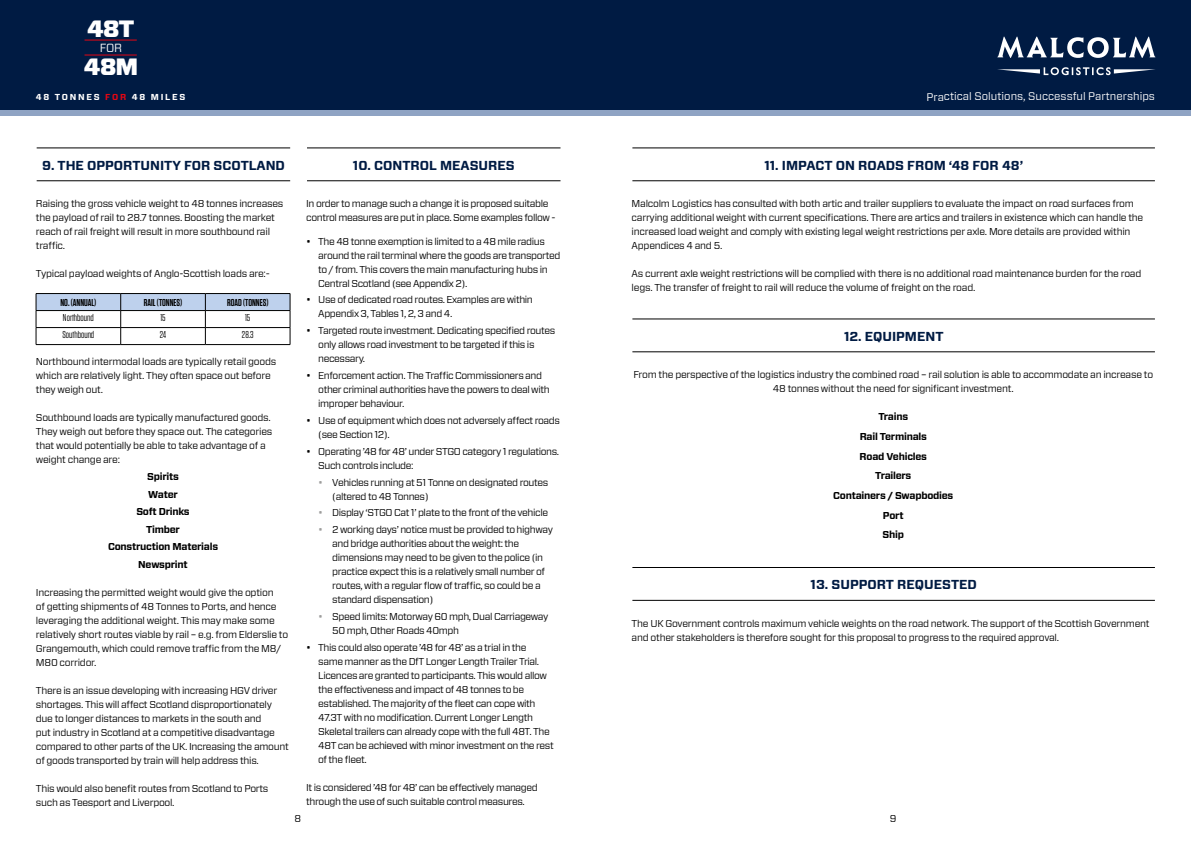
<style>
.page{position:relative;width:1191px;height:842px;background:#fff}
.page>*{position:absolute;margin:0;border:0;box-sizing:border-box;transform-origin:0 0}
.t1{font:900 23.6px "Forza";letter-spacing:-.025em;color:#fff}
.t2{font:700 13px "Forza";color:#001b43}
.t3{font:11.8px "Forza";color:#fff}
.t4{font:11px "Forza";letter-spacing:-.005em;color:#fff}
.t5{font:10px/14px "Forza";letter-spacing:-.03em;color:#000}
.t6{font:700 10px/19.7px "Forza";letter-spacing:-.025em;color:#000;text-align:center}
.t7{font:600 10px "Tungsten";color:#000}
.t8{font:10px "Tungsten";color:#000}
.t9{font:700 8.7px "Forza";letter-spacing:.2em;color:#fff}
.s1{color:#e30613}
.s2{color:#9d9d9c}
</style>
<div class="page">
<div style="left:0;top:0;width:1191px;height:113px;background:#001b43"></div>
<svg style="left:997px;top:37px;width:158px;height:21px"></svg>
<svg style="left:997px;top:67px;width:158px;height:8px"></svg>
<div style="left:0;top:111px;width:1191px;height:5px;background:#8fa3c3"></div>
<hr style="left:84px;top:55px;width:53px;height:1px;background:#e30613">
<hr style="left:84px;top:40px;width:53px;height:1px;background:#e30613">
<hr style="left:36px;top:293px;width:85px;height:1px;background:#000">
<hr style="left:121px;top:293px;width:84px;height:1px;background:#000">
<hr style="left:205px;top:293px;width:85px;height:1px;background:#000">
<svg style="left:36px;top:294px;width:255px;height:51px"></svg>
<hr style="left:36px;top:344px;width:85px;height:1px;background:#000">
<hr style="left:121px;top:344px;width:84px;height:1px;background:#000">
<hr style="left:205px;top:344px;width:85px;height:1px;background:#000">
<hr style="left:37px;top:147px;width:253px;height:1px;background:#000">
<hr style="left:37px;top:181px;width:253px;height:1px;background:#000">
<hr style="left:307px;top:147px;width:253px;height:1px;background:#000">
<hr style="left:307px;top:181px;width:253px;height:1px;background:#000">
<hr style="left:632px;top:147px;width:523px;height:1px;background:#000">
<hr style="left:632px;top:318px;width:523px;height:1px;background:#000">
<hr style="left:632px;top:567px;width:523px;height:1px;background:#000">
<hr style="left:632px;top:181px;width:523px;height:1px;background:#000">
<hr style="left:632px;top:352px;width:523px;height:1px;background:#000">
<hr style="left:632px;top:600px;width:523px;height:1px;background:#000">
<h1 class="t1" style="left:87px;top:13px;width:49px">48T</h1>
<p class="t3" style="left:100px;top:39px;width:24px">FOR</p>
<h1 class="t1" style="left:84px;top:51px;width:56px">48M</h1>
<p class="t9" style="left:36px;top:92px;width:151px">48 TONNES <span class="s1">FOR</span> 48 MILES</p>
<h2 class="t2" style="left:42px;top:156px;width:244px">9. THE OPPORTUNITY FOR SCOTLAND</h2>
<p class="t5" style="left:36px;top:197px;width:249px">Raising the gross vehicle weight to 48 tonnes increases the payload of rail to 28.7 tonnes. Boosting the market reach of rail freight will result in more southbound rail traffic.</p>
<p class="t5" style="left:36px;top:267px;width:235px">Typical payload weights of Anglo-Scottish loads are:-</p>
<p class="t7" style="left:60px;top:297px;width:37px">NO. (ANNUAL)</p>
<p class="t7" style="left:144px;top:297px;width:40px">RAIL (TONNES)</p>
<p class="t7" style="left:227px;top:297px;width:43px">ROAD (TONNES)</p>
<p class="t8" style="left:63px;top:313px;width:32px">Northbound</p>
<p class="t8" style="left:160px;top:313px;width:7px">15</p>
<p class="t8" style="left:245px;top:313px;width:7px">15</p>
<p class="t8" style="left:62px;top:330px;width:33px">Southbound</p>
<p class="t8" style="left:160px;top:330px;width:8px">24</p>
<p class="t8" style="left:242px;top:330px;width:13px">28.3</p>
<p class="t5" style="left:36px;top:354px;width:242px">Northbound intermodal loads are typically retail goods which are relatively light. They often space out before they weigh out.</p>
<p class="t5" style="left:36px;top:410px;width:238px">Southbound loads are typically manufactured goods.<br>They weigh out before they space out. The categories that would potentially be able to take advantage of a weight change are:</p>
<p class="t6" style="left:108px;top:468px;width:112px;line-height:17.5px">Spirits<br>Water<br>Soft Drinks<br>Timber<br>Construction Materials<br>Newsprint</p>
<p class="t5" style="left:36px;top:585px;width:254px">Increasing the permitted weight would give the option<br>of getting shipments of 48 Tonnes to Ports, and hence leveraging the additional weight. This may make some relatively short routes viable by rail – e.g. from Elderslie to Grangemouth, which could remove traffic from the M8/ M80 corridor.</p>
<p class="t5" style="left:36px;top:683px;width:254px">There is an issue developing with increasing HGV driver shortages. This will affect Scotland disproportionately due to longer distances to markets in the south and<br>put industry in Scotland at a competitive disadvantage compared to other parts of the UK. Increasing the amount of goods transported by train will help address this.</p>
<p class="t5" style="left:36px;top:781px;width:234px">This would also benefit routes from Scotland to Ports such as Teesport and Liverpool.</p>
<h2 class="t2" style="left:353px;top:156px;width:163px">10. CONTROL MEASURES</h2>
<p class="t5" style="left:306px;top:197px;width:251px">In order to manage such a change it is proposed suitable control measures are put in place. Some examples follow -</p>
<p class="t5" style="left:318px;top:234px;width:244px;text-indent:-12px">• The 48 tonne exemption is limited to a 48 mile radius around the rail terminal where the goods are transported to / from. This covers the main manufacturing hubs in Central Scotland (see Appendix 2).</p>
<p class="t5" style="left:318px;top:293px;width:216px;text-indent:-12px">• Use of dedicated road routes. Examples are within<br>Appendix 3, Tables 1, 2, 3 and 4.</p>
<p class="t5" style="left:318px;top:324px;width:238px;text-indent:-12px">• Targeted route investment. Dedicating specified routes only allows road investment to be targeted if this is necessary.</p>
<p class="t5" style="left:318px;top:368px;width:233px;text-indent:-12px">• Enforcement action. The Traffic Commissioners and other criminal authorities have the powers to deal with improper behaviour.</p>
<p class="t5" style="left:318px;top:413px;width:243px;text-indent:-12px">• Use of equipment which does not adversely affect roads (see Section 12).</p>
<p class="t5" style="left:318px;top:444px;width:242px;text-indent:-12px">• Operating ’48 for 48’ under STGO category 1 regulations.<br>Such controls include:</p>
<p class="t5" style="left:332px;top:475px;width:217px;text-indent:-14px"><span class="s2">•</span> Vehicles running at 51 Tonne on designated routes (altered to 48 Tonnes)</p>
<p class="t5" style="left:318px;top:506px;width:231px"><span class="s2">•</span> Display ‘STGO Cat 1’ plate to the front of the vehicle</p>
<p class="t5" style="left:332px;top:523px;width:222px;text-indent:-14px"><span class="s2">•</span> 2 working days’ notice must be provided to highway and bridge authorities about the weight: the dimensions may need to be given to the police (in practice expect this is a relatively small number of routes, with a regular flow of traffic, so could be a standard dispensation)</p>
<p class="t5" style="left:332px;top:609px;width:218px;text-indent:-14px"><span class="s2">•</span> Speed limits: Motorway 60 mph, Dual Carriageway<br>50 mph, Other Roads 40mph</p>
<p class="t5" style="left:318px;top:640px;width:237px;text-indent:-12px">• This could also operate ’48 for 48’ as a trial in the same manner as the DfT Longer Length Trailer Trial.<br>Licences are granted to participants. This would allow the effectiveness and impact of 48 tonnes to be established. The majority of the fleet can cope with 47.3T with no modification. Current Longer Length Skeletal trailers can already cope with the full 48T. The 48T can be achieved with minor investment on the rest of the fleet.</p>
<p class="t5" style="left:306px;top:780px;width:233px">It is considered ’48 for 48’ can be effectively managed through the use of such suitable control measures.</p>
<p class="t4" style="left:926px;top:89px;width:230px">Practical Solutions, Successful Partnerships</p>
<h2 class="t2" style="left:764px;top:156px;width:260px">11. IMPACT ON ROADS FROM ‘48 FOR 48’</h2>
<p class="t5" style="left:631px;top:197px;width:513px">Malcolm Logistics has consulted with both artic and trailer suppliers to evaluate the impact on road surfaces from carrying additional weight with current specifications. There are artics and trailers in existence which can handle the increased load weight and comply with existing legal weight restrictions per axle. More details are provided within Appendices 4 and 5.</p>
<p class="t5" style="left:631px;top:267px;width:511px">As current axle weight restrictions will be complied with there is no additional road maintenance burden for the road legs. The transfer of freight to rail will reduce the volume of freight on the road.</p>
<h2 class="t2" style="left:844px;top:327px;width:101px">12. EQUIPMENT</h2>
<p class="t5" style="left:633px;top:368px;width:521px;text-align:center">From the perspective of the logistics industry the combined road – rail solution is able to accommodate an increase to<br>48 tonnes without the need for significant investment.</p>
<p class="t6" style="left:833px;top:407px;width:122px">Trains<br>Rail Terminals<br>Road Vehicles<br>Trailers<br>Containers / Swapbodies<br>Port<br>Ship</p>
<h2 class="t2" style="left:810px;top:576px;width:168px">13. SUPPORT REQUESTED</h2>
<p class="t5" style="left:631px;top:616px;width:519px">The UK Government controls maximum vehicle weights on the road network. The support of the Scottish Government and other stakeholders is therefore sought for this proposal to progress to the required approval.</p>
<p class="t5" style="left:294px;top:811px;width:8px">8</p>
<p class="t5" style="left:890px;top:811px;width:8px">9</p>
</div>
